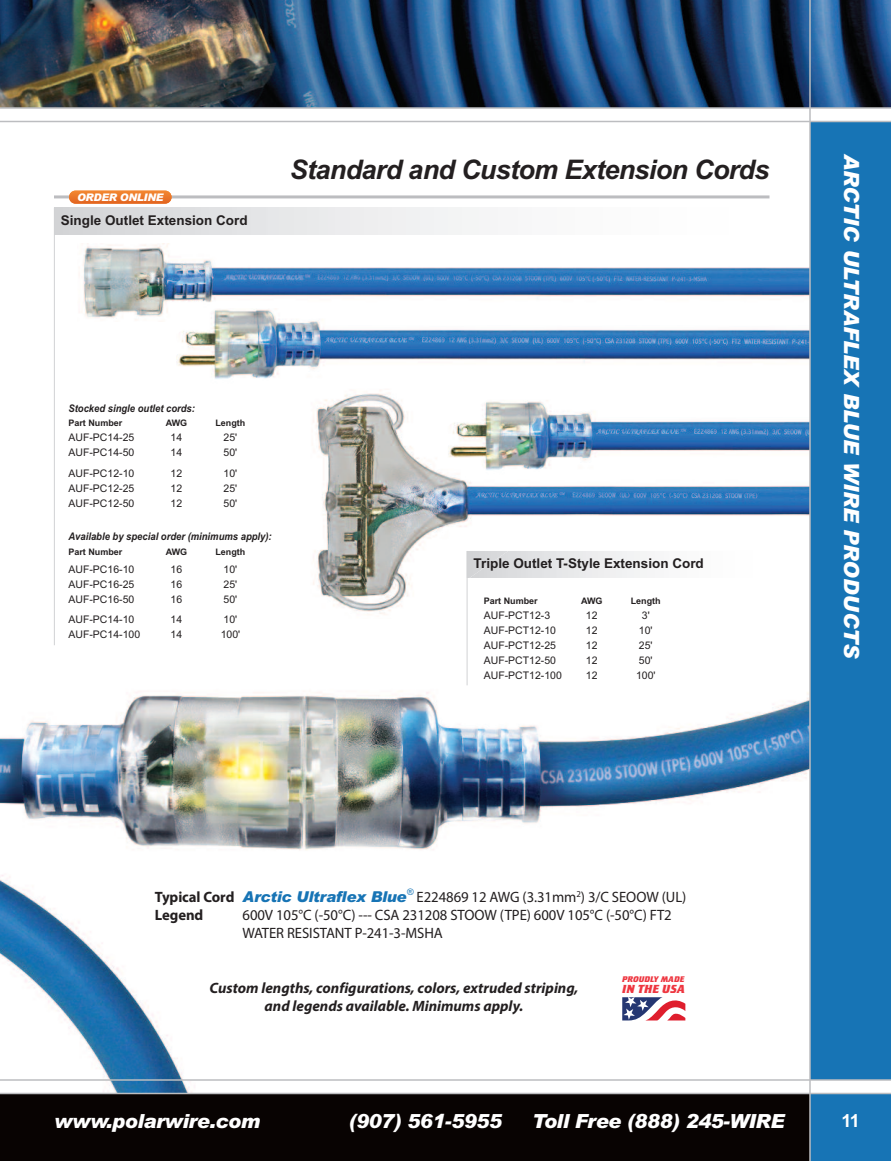
<style>
.page{position:relative;width:891px;height:1161px;background:#fff}
.page>*{position:absolute;margin:0;border:0;box-sizing:border-box;transform-origin:0 0}
.t1{font:italic 700 27px "Arial";letter-spacing:-.025em;color:#231f20}
.t2{font:italic 900 21px "Arial";letter-spacing:-.005em;color:#fff}
.t3{font:italic 900 19.5px "Arial";letter-spacing:-.02em;color:#fff}
.t4{font:700 18px "Arial";color:#fff}
.t5{font:15px/18px "Myriad Pro";letter-spacing:-.005em;color:#231f20}
.t6{font:italic 700 15px/18px "Myriad Pro";color:#231f20;text-align:center}
.t7{font:italic 900 15px "Arial";letter-spacing:-.015em;color:#1774b5}
.t8{font:700 15px "Myriad Pro";letter-spacing:-.005em;color:#231f20}
.t9{font:700 13.5px "Arial";color:#231f20}
.t10{font:12.15px "Crillee Bold Italic Plain";color:#ee3640}
.t11{font:10.5px "Arial";color:#231f20}
.t12{font:italic 700 10.5px "Arial";color:#231f20;scale:.9 1}
.t13{font:italic 900 10.5px "Arial";letter-spacing:-.025em;color:#fff}
.t14{font:700 9px "Arial";color:#231f20}
.t15{font:9px "Arial";color:#1774b5}
.t16{font:8.55px "Crillee Bold Italic Plain";color:#ee3640}
.s1{font-family:"Myriad Pro";font-weight:700;font-style:normal;color:#231f20}
</style>
<div class="page">
<img style="left:0;top:618px;width:891px;height:475px">
<div style="left:0;top:1094px;width:810px;height:67px;background:#080302"></div>
<div style="left:810px;top:1094px;width:81px;height:67px;background:#1774b5"></div>
<img style="left:313px;top:390px;width:496px;height:228px">
<img style="left:83px;top:244px;width:726px;height:76px">
<img style="left:176px;top:308px;width:633px;height:71px">
<img style="left:448px;top:400px;width:361px;height:76px">
<img style="left:0;top:0;width:891px;height:107px">
<hr style="left:54px;top:195px;width:716px;height:3px;background:#bcbdc0">
<hr style="left:54px;top:208px;width:1px;height:437px;background:#d1d2d4">
<img style="left:508px;top:551px;width:262px;height:27px">
<img style="left:468px;top:551px;width:40px;height:27px">
<hr style="left:467px;top:551px;width:1px;height:134px;background:#d1d2d4">
<svg style="left:622px;top:997px;width:63px;height:23px"></svg>
<div style="left:810px;top:122px;width:81px;height:958px;background:#1774b5"></div>
<hr style="left:0;top:121px;width:891px;height:1px;background:#bcbdc0">
<hr style="left:0;top:107px;width:891px;height:2px;background:#bcbdc0">
<hr style="left:0;top:1079px;width:891px;height:2px;background:#bcbdc0">
<hr style="left:0;top:1093px;width:891px;height:1px;background:#bcbdc0">
<hr style="left:809px;top:0;width:2px;height:1161px;background:#bcbdc0">
<svg style="left:69px;top:191px;width:103px;height:13px"></svg>
<p class="t13" style="left:77px;top:191px;width:88px">ORDER ONLINE</p>
<p class="t9" style="left:61px;top:212px;width:188px">Single Outlet Extension Cord</p>
<h1 class="t1" style="left:290px;top:153px;width:481px">Standard and Custom Extension Cords</h1>
<p class="t12" style="left:68px;top:402px;width:142px">Stocked single outlet cords:</p>
<p class="t14" style="left:68px;top:418px;width:56px">Part Number</p>
<p class="t14" style="left:166px;top:418px;width:23px">AWG</p>
<p class="t14" style="left:215px;top:418px;width:31px">Length</p>
<p class="t11" style="left:68px;top:432px;width:67px">AUF-PC14-25</p>
<p class="t11" style="left:171px;top:432px;width:13px">14</p>
<p class="t11" style="left:224px;top:432px;width:15px">25'</p>
<p class="t11" style="left:68px;top:447px;width:67px">AUF-PC14-50</p>
<p class="t11" style="left:171px;top:447px;width:13px">14</p>
<p class="t11" style="left:224px;top:447px;width:15px">50'</p>
<p class="t11" style="left:68px;top:467px;width:67px">AUF-PC12-10</p>
<p class="t11" style="left:171px;top:467px;width:13px">12</p>
<p class="t11" style="left:224px;top:467px;width:15px">10'</p>
<p class="t11" style="left:68px;top:482px;width:67px">AUF-PC12-25</p>
<p class="t11" style="left:171px;top:482px;width:13px">12</p>
<p class="t11" style="left:224px;top:482px;width:15px">25'</p>
<p class="t11" style="left:68px;top:497px;width:67px">AUF-PC12-50</p>
<p class="t11" style="left:171px;top:497px;width:13px">12</p>
<p class="t11" style="left:224px;top:497px;width:15px">50'</p>
<p class="t12" style="left:68px;top:530px;width:227px">Available by special order (minimums apply):</p>
<p class="t14" style="left:68px;top:546px;width:56px">Part Number</p>
<p class="t14" style="left:166px;top:546px;width:23px">AWG</p>
<p class="t14" style="left:215px;top:546px;width:31px">Length</p>
<p class="t11" style="left:68px;top:563px;width:67px">AUF-PC16-10</p>
<p class="t11" style="left:171px;top:563px;width:13px">16</p>
<p class="t11" style="left:224px;top:563px;width:15px">10'</p>
<p class="t11" style="left:68px;top:578px;width:67px">AUF-PC16-25</p>
<p class="t11" style="left:171px;top:578px;width:13px">16</p>
<p class="t11" style="left:224px;top:578px;width:15px">25'</p>
<p class="t11" style="left:68px;top:593px;width:67px">AUF-PC16-50</p>
<p class="t11" style="left:171px;top:593px;width:13px">16</p>
<p class="t11" style="left:224px;top:593px;width:15px">50'</p>
<p class="t11" style="left:68px;top:613px;width:67px">AUF-PC14-10</p>
<p class="t11" style="left:171px;top:613px;width:13px">14</p>
<p class="t11" style="left:224px;top:613px;width:15px">10'</p>
<p class="t11" style="left:68px;top:628px;width:73px">AUF-PC14-100</p>
<p class="t11" style="left:171px;top:628px;width:13px">14</p>
<p class="t11" style="left:221px;top:628px;width:21px">100'</p>
<p class="t9" style="left:474px;top:555px;width:232px">Triple Outlet T-Style Extension Cord</p>
<p class="t14" style="left:484px;top:596px;width:56px">Part Number</p>
<p class="t14" style="left:581px;top:596px;width:23px">AWG</p>
<p class="t14" style="left:631px;top:596px;width:31px">Length</p>
<p class="t11" style="left:484px;top:609px;width:68px">AUF-PCT12-3</p>
<p class="t11" style="left:586px;top:609px;width:13px">12</p>
<p class="t11" style="left:642px;top:609px;width:9px">3'</p>
<p class="t11" style="left:484px;top:624px;width:74px">AUF-PCT12-10</p>
<p class="t11" style="left:586px;top:624px;width:13px">12</p>
<p class="t11" style="left:639px;top:624px;width:15px">10'</p>
<p class="t11" style="left:484px;top:639px;width:74px">AUF-PCT12-25</p>
<p class="t11" style="left:586px;top:639px;width:13px">12</p>
<p class="t11" style="left:639px;top:639px;width:15px">25'</p>
<p class="t11" style="left:484px;top:654px;width:74px">AUF-PCT12-50</p>
<p class="t11" style="left:586px;top:654px;width:13px">12</p>
<p class="t11" style="left:639px;top:654px;width:15px">50'</p>
<p class="t11" style="left:484px;top:669px;width:80px">AUF-PCT12-100</p>
<p class="t11" style="left:586px;top:669px;width:13px">12</p>
<p class="t11" style="left:636px;top:669px;width:21px">100'</p>
<h2 class="t2" style="left:864px;top:154px;width:507px;rotate:90deg">ARCTIC ULTRAFLEX BLUE WIRE PRODUCTS</h2>
<h3 class="t7" style="left:155px;top:888px;width:253px"><span class="s1">Typical Cord</span> Arctic Ultraflex Blue</h3>
<p class="t15" style="left:407px;top:886px;width:8px">®</p>
<h3 class="t5" style="left:417px;top:889px;width:271px">E224869 12 AWG (3.31mm<sup>2</sup>) 3/C SEOOW (UL)</h3>
<h3 class="t8" style="left:155px;top:909px;width:50px">Legend</h3>
<h3 class="t5" style="left:243px;top:907px;width:431px">600V 105°C (-50°C) --- CSA 231208 STOOW (TPE) 600V 105°C (-50°C) FT2<br>WATER RESISTANT P-241-3-MSHA</h3>
<h3 class="t6" style="left:209px;top:981px;width:371px">Custom lengths, configurations, colors, extruded striping, and legends available. Minimums apply.</h3>
<p class="t16" style="left:622px;top:974px;width:64px">PROUDLY MADE</p>
<p class="t10" style="left:622px;top:982px;width:64px">IN THE USA</p>
<h3 class="t3" style="left:54px;top:1110px;width:208px">www.polarwire.com</h3>
<h3 class="t3" style="left:349px;top:1110px;width:155px">(907) 561-5955</h3>
<h3 class="t3" style="left:532px;top:1110px;width:254px">Toll Free (888) 245-WIRE</h3>
<h3 class="t4" style="left:841px;top:1110px;width:20px">11</h3>
</div>
